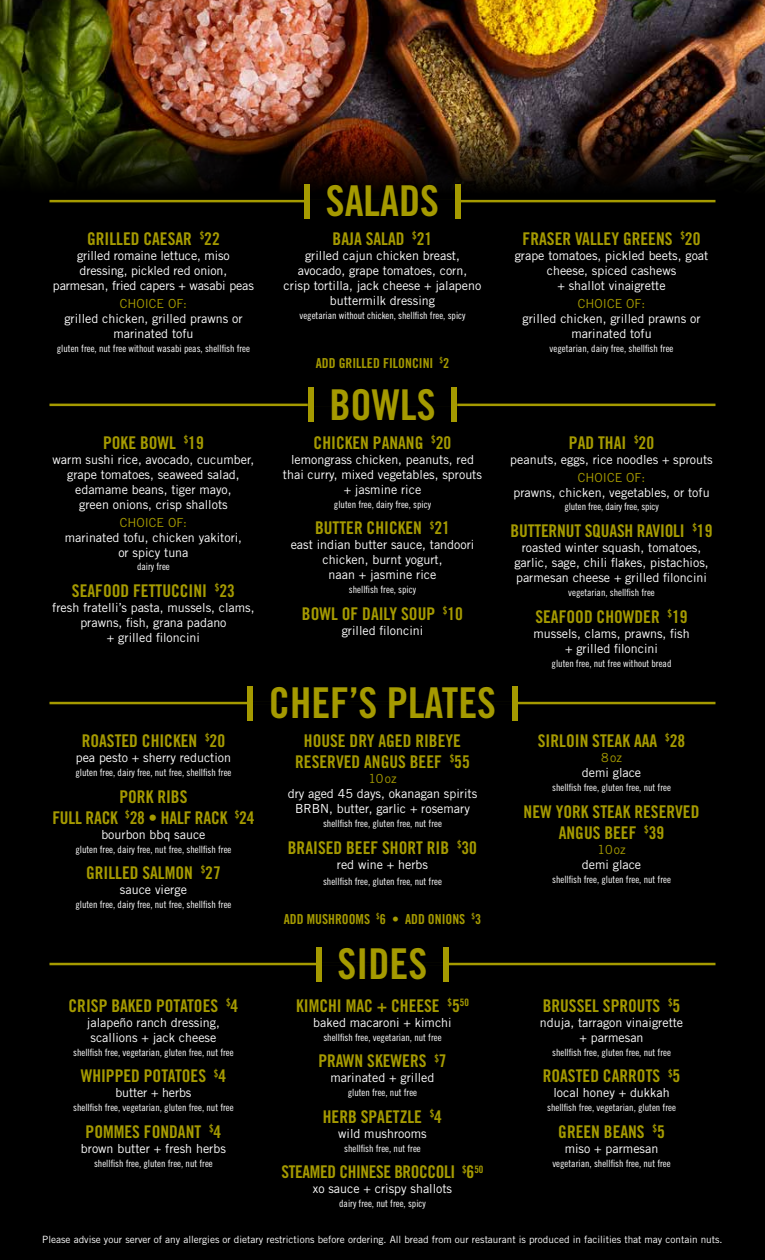
<style>
.page{position:relative;width:765px;height:1260px;background:#000}
.page>*{position:absolute;margin:0;border:0;box-sizing:border-box;transform-origin:0 0}
.t1{font:42.5px "Trade Gothic Bold Cond Twenty";color:#a59a00}
.t2{font:17.5px/21px "Trade Gothic Bold Cond Twenty";color:#a59a00;text-align:center}
.t3{font:17.5px "Trade Gothic Bold Cond Twenty";letter-spacing:-.02em;color:#a59a00}
.t4{font:13.75px "Trade Gothic Bold Cond Twenty";color:#a59a00}
.t5{font:12.5px/15px "Trade Gothic";color:#fff;text-align:center}
.t6{font:12.5px "Trade Gothic";color:#a59a00}
.t7{font:10px "Trade Gothic Cond Eighteen";color:#fff}
.t8{font:10px "Trade Gothic";color:#fff}
.s1{font-size:46.75px}
</style>
<div class="page">
<img style="left:0;top:0;width:765px;height:126px">
<img style="left:0;top:126px;width:765px;height:63px">
<hr style="left:50px;top:404px;width:666px;height:2px;background:#a59a00">
<hr style="left:308px;top:403px;width:149px;height:4px;background:#000">
<hr style="left:50px;top:200px;width:666px;height:2px;background:#a59a00">
<hr style="left:306px;top:199px;width:153px;height:4px;background:#000">
<hr style="left:50px;top:702px;width:666px;height:2px;background:#a59a00">
<hr style="left:250px;top:701px;width:265px;height:4px;background:#000">
<hr style="left:50px;top:963px;width:666px;height:2px;background:#a59a00">
<hr style="left:318px;top:962px;width:129px;height:4px;background:#000">
<h2 class="t2" style="left:87px;top:228px;width:134px">GRILLED CAESAR <sup>$</sup>22</h2>
<p class="t5" style="left:53px;top:248px;width:202px">grilled romaine lettuce, miso dressing, pickled red onion, parmesan, fried capers + wasabi peas</p>
<p class="t6" style="left:120px;top:296px;width:69px">CHOICE OF:</p>
<p class="t5" style="left:64px;top:311px;width:180px">grilled chicken, grilled prawns or marinated tofu</p>
<p class="t7" style="left:57px;top:342px;width:195px">gluten free, nut free without wasabi peas, shellfish free</p>
<h2 class="t2" style="left:103px;top:432px;width:102px">POKE BOWL <sup>$</sup>19</h2>
<p class="t5" style="left:53px;top:452px;width:203px">warm sushi rice, avocado, cucumber, grape tomatoes, seaweed salad, edamame beans, tiger mayo,<br>green onions, crisp shallots</p>
<p class="t6" style="left:120px;top:515px;width:69px">CHOICE OF:</p>
<p class="t5" style="left:65px;top:529px;width:179px">marinated tofu, chicken yakitori, or spicy tuna</p>
<p class="t7" style="left:137px;top:561px;width:34px">dairy free</p>
<h2 class="t2" style="left:72px;top:580px;width:164px">SEAFOOD FETTUCCINI <sup>$</sup>23</h2>
<p class="t5" style="left:52px;top:600px;width:204px">fresh fratelli’s pasta, mussels, clams, prawns, fish, grana padano<br>+ grilled filoncini</p>
<h1 class="t1" style="left:300px;top:175px;width:166px"><span class="s1">|</span> SALADS <span class="s1">|</span></h1>
<h2 class="t2" style="left:333px;top:228px;width:101px">BAJA SALAD <sup>$</sup>21</h2>
<p class="t5" style="left:284px;top:248px;width:199px">grilled cajun chicken breast, avocado, grape tomatoes, corn, crisp tortilla, jack cheese + jalapeno buttermilk dressing</p>
<p class="t7" style="left:299px;top:310px;width:168px">vegetarian without chicken, shellfish free, spicy</p>
<p class="t4" style="left:316px;top:355px;width:135px">ADD GRILLED FILONCINI <sup>$</sup>2</p>
<h1 class="t1" style="left:304px;top:379px;width:159px"><span class="s1">|</span> BOWLS <span class="s1">|</span></h1>
<h2 class="t2" style="left:314px;top:432px;width:139px">CHICKEN PANANG <sup>$</sup>20</h2>
<p class="t5" style="left:283px;top:452px;width:201px">lemongrass chicken, peanuts, red thai curry, mixed vegetables, sprouts + jasmine rice</p>
<p class="t7" style="left:334px;top:498px;width:99px">gluten free, dairy free, spicy</p>
<h2 class="t2" style="left:315px;top:518px;width:136px">BUTTER CHICKEN <sup>$</sup>21</h2>
<p class="t5" style="left:291px;top:537px;width:185px">east indian butter sauce, tandoori chicken, burnt yogurt,<br>naan + jasmine rice</p>
<p class="t7" style="left:349px;top:584px;width:69px">shellfish free, spicy</p>
<h2 class="t2" style="left:302px;top:603px;width:163px">BOWL OF DAILY SOUP <sup>$</sup>10</h2>
<p class="t5" style="left:342px;top:623px;width:83px">grilled filoncini</p>
<h2 class="t2" style="left:523px;top:228px;width:179px">FRASER VALLEY GREENS <sup>$</sup>20</h2>
<p class="t5" style="left:515px;top:248px;width:195px">grape tomatoes, pickled beets, goat cheese, spiced cashews<br>+ shallot vinaigrette</p>
<p class="t6" style="left:578px;top:296px;width:69px">CHOICE OF:</p>
<p class="t5" style="left:522px;top:311px;width:180px">grilled chicken, grilled prawns or marinated tofu</p>
<p class="t7" style="left:550px;top:342px;width:125px">vegetarian, dairy free, shellfish free</p>
<h2 class="t2" style="left:569px;top:432px;width:87px">PAD THAI <sup>$</sup>20</h2>
<p class="t5" style="left:510px;top:452px;width:204px">peanuts, eggs, rice noodles + sprouts</p>
<p class="t6" style="left:578px;top:470px;width:69px">CHOICE OF:</p>
<p class="t5" style="left:513px;top:484px;width:198px">prawns, chicken, vegetables, or tofu</p>
<p class="t7" style="left:564px;top:501px;width:96px">gluten free, dairy free, spicy</p>
<h2 class="t2" style="left:511px;top:520px;width:203px">BUTTERNUT SQUASH RAVIOLI <sup>$</sup>19</h2>
<p class="t5" style="left:514px;top:540px;width:196px">roasted winter squash, tomatoes, garlic, sage, chili flakes, pistachios, parmesan cheese + grilled filoncini</p>
<p class="t7" style="left:568px;top:587px;width:88px">vegetarian, shellfish free</p>
<h2 class="t2" style="left:535px;top:606px;width:154px">SEAFOOD CHOWDER <sup>$</sup>19</h2>
<p class="t5" style="left:533px;top:626px;width:158px">mussels, clams, prawns, fish + grilled filoncini</p>
<p class="t7" style="left:552px;top:657px;width:121px">gluten free, nut free without bread</p>
<h1 class="t1" style="left:243px;top:677px;width:280px"><span class="s1">|</span> CHEF’S PLATES <span class="s1">|</span></h1>
<h2 class="t2" style="left:82px;top:730px;width:145px">ROASTED CHICKEN <sup>$</sup>20</h2>
<p class="t5" style="left:76px;top:750px;width:157px">pea pesto + sherry reduction</p>
<p class="t7" style="left:75px;top:766px;width:158px">gluten free, dairy free, nut free, shellfish free</p>
<h2 class="t2" style="left:52px;top:786px;width:204px">PORK RIBS<br>FULL RACK <sup>$</sup>28 • HALF RACK <sup>$</sup>24</h2>
<p class="t5" style="left:101px;top:827px;width:106px">bourbon bbq sauce</p>
<p class="t7" style="left:75px;top:843px;width:158px">gluten free, dairy free, nut free, shellfish free</p>
<h2 class="t2" style="left:86px;top:862px;width:136px">GRILLED SALMON <sup>$</sup>27</h2>
<p class="t5" style="left:120px;top:882px;width:68px">sauce vierge</p>
<p class="t7" style="left:75px;top:899px;width:158px">gluten free, dairy free, nut free, shellfish free</p>
<h2 class="t2" style="left:69px;top:995px;width:171px">CRISP BAKED POTATOES <sup>$</sup>4</h2>
<p class="t5" style="left:87px;top:1015px;width:134px;text-align:left">jalapeño ranch dressing, scallions + jack cheese</p>
<p class="t7" style="left:73px;top:1046px;width:162px">shellfish free, vegetarian, gluten free, nut free</p>
<h2 class="t2" style="left:81px;top:1065px;width:147px">WHIPPED POTATOES <sup>$</sup>4</h2>
<p class="t5" style="left:115px;top:1085px;width:78px">butter + herbs</p>
<p class="t7" style="left:73px;top:1102px;width:162px">shellfish free, vegetarian, gluten free, nut free</p>
<h2 class="t2" style="left:86px;top:1121px;width:137px">POMMES FONDANT <sup>$</sup>4</h2>
<p class="t5" style="left:81px;top:1141px;width:146px">brown butter + fresh herbs</p>
<p class="t7" style="left:94px;top:1157px;width:120px">shellfish free, gluten free, nut free</p>
<h2 class="t2" style="left:295px;top:730px;width:176px">HOUSE DRY AGED RIBEYE<br>RESERVED ANGUS BEEF <sup>$</sup>55</h2>
<p class="t6" style="left:368px;top:771px;width:30px">10oz</p>
<p class="t5" style="left:288px;top:786px;width:191px">dry aged 45 days, okanagan spirits<br>BRBN, butter, garlic + rosemary</p>
<p class="t7" style="left:323px;top:817px;width:120px">shellfish free, gluten free, nut free</p>
<h2 class="t2" style="left:288px;top:837px;width:191px">BRAISED BEEF SHORT RIB <sup>$</sup>30</h2>
<p class="t5" style="left:337px;top:857px;width:93px">red wine + herbs</p>
<p class="t7" style="left:323px;top:876px;width:120px">shellfish free, gluten free, nut free</p>
<p class="t4" style="left:284px;top:911px;width:199px">ADD MUSHROOMS <sup>$</sup>6 • ADD ONIONS <sup>$</sup>3</p>
<h1 class="t1" style="left:312px;top:938px;width:142px"><span class="s1">|</span> SIDES <span class="s1">|</span></h1>
<h2 class="t2" style="left:296px;top:995px;width:174px">KIMCHI MAC + CHEESE <sup>$</sup>5<sup>50</sup></h2>
<p class="t5" style="left:313px;top:1015px;width:140px">baked macaroni + kimchi</p>
<p class="t7" style="left:323px;top:1031px;width:120px">shellfish free, vegetarian, nut free</p>
<h2 class="t2" style="left:318px;top:1050px;width:130px">PRAWN SKEWERS <sup>$</sup>7</h2>
<p class="t5" style="left:330px;top:1070px;width:106px">marinated + grilled</p>
<p class="t7" style="left:348px;top:1087px;width:71px">gluten free, nut free</p>
<h2 class="t2" style="left:323px;top:1106px;width:121px">HERB SPAETZLE <sup>$</sup>4</h2>
<p class="t5" style="left:338px;top:1126px;width:90px">wild mushrooms</p>
<p class="t7" style="left:344px;top:1142px;width:78px">shellfish free, nut free</p>
<h2 class="t3" style="left:282px;top:1162px;width:203px">STEAMED CHINESE BROCCOLI <sup>$</sup>6<sup>50</sup></h2>
<p class="t5" style="left:313px;top:1181px;width:141px">xo sauce + crispy shallots</p>
<p class="t7" style="left:339px;top:1198px;width:88px">dairy free, nut free, spicy</p>
<h2 class="t2" style="left:538px;top:730px;width:149px">SIRLOIN STEAK AAA <sup>$</sup>28</h2>
<p class="t6" style="left:601px;top:750px;width:22px">8oz</p>
<p class="t5" style="left:582px;top:765px;width:61px">demi glace</p>
<p class="t7" style="left:552px;top:781px;width:120px">shellfish free, gluten free, nut free</p>
<h2 class="t2" style="left:524px;top:801px;width:177px">NEW YORK STEAK RESERVED<br>ANGUS BEEF <sup>$</sup>39</h2>
<p class="t6" style="left:597px;top:842px;width:30px">10oz</p>
<p class="t5" style="left:582px;top:857px;width:61px">demi glace</p>
<p class="t7" style="left:552px;top:873px;width:120px">shellfish free, gluten free, nut free</p>
<h2 class="t2" style="left:543px;top:995px;width:139px">BRUSSEL SPROUTS <sup>$</sup>5</h2>
<p class="t5" style="left:540px;top:1015px;width:145px">nduja, tarragon vinaigrette + parmesan</p>
<p class="t7" style="left:552px;top:1046px;width:120px">shellfish free, gluten free, nut free</p>
<h2 class="t2" style="left:543px;top:1065px;width:139px">ROASTED CARROTS <sup>$</sup>5</h2>
<p class="t5" style="left:553px;top:1085px;width:118px">local honey + dukkah</p>
<p class="t7" style="left:547px;top:1102px;width:130px">shellfish free, vegetarian, gluten free</p>
<h2 class="t2" style="left:558px;top:1121px;width:108px">GREEN BEANS <sup>$</sup>5</h2>
<p class="t5" style="left:565px;top:1141px;width:95px">miso + parmesan</p>
<p class="t7" style="left:552px;top:1157px;width:120px">vegetarian, shellfish free, nut free</p>
<p class="t8" style="left:42px;top:1234px;width:682px">Please advise your server of any allergies or dietary restrictions before ordering. All bread from our restaurant is produced in facilities that may contain nuts.</p>
</div>
